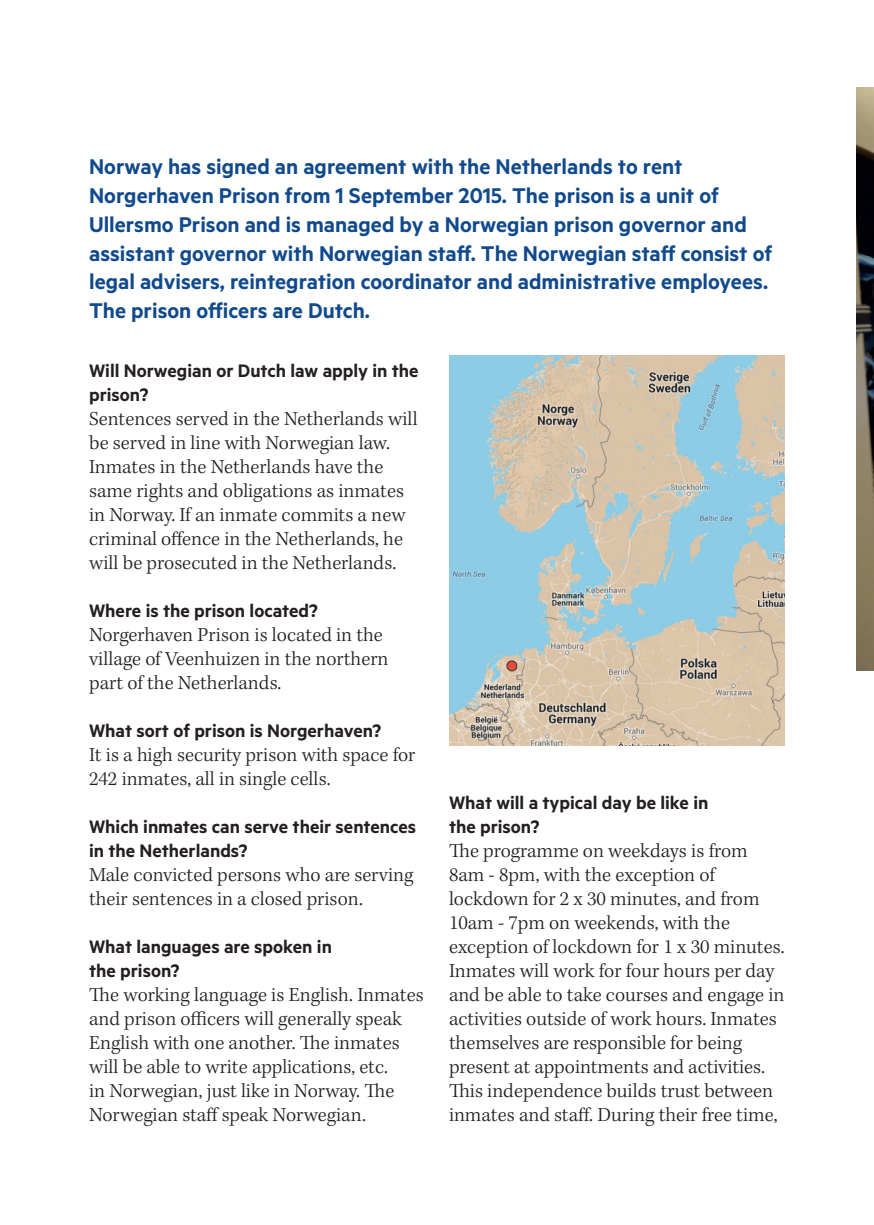
<style>
.page{position:relative;width:874px;height:1225px;background:#fff}
.page>*{position:absolute;margin:0;border:0;box-sizing:border-box;transform-origin:0 0}
.t1{font:600 24px/28.8px "Metric";color:#104a8c}
.t2{font:300 20.4px/24px "Kepler Std";color:#231f20}
.t3{font:600 20.4px/24px "Metric";color:#231f20}
</style>
<div class="page">
<img style="left:449px;top:356px;width:335px;height:390px">
<img style="left:856px;top:88px;width:17px;height:583px">
<p class="t1" style="left:89px;top:152px;width:684px">Norway has signed an agreement with the Netherlands to rent Norgerhaven Prison from 1 September 2015. The prison is a unit of Ullersmo Prison and is managed by a Norwegian prison governor and assistant governor with Norwegian staff. The Norwegian staff consist of legal advisers, reintegration coordinator and administrative employees.<br>The prison officers are Dutch.</p>
<p class="t3" style="left:89px;top:358px;width:331px">Will Norwegian or Dutch law apply in the prison?</p>
<p class="t2" style="left:89px;top:407px;width:330px">Sentences served in the Netherlands will be served in line with Norwegian law.<br>Inmates in the Netherlands have the same rights and obligations as inmates in Norway. If an inmate commits a new criminal offence in the Netherlands, he will be prosecuted in the Netherlands.</p>
<p class="t3" style="left:89px;top:598px;width:230px">Where is the prison located?</p>
<p class="t2" style="left:89px;top:623px;width:301px">Norgerhaven Prison is located in the village of Veenhuizen in the northern part of the Netherlands.</p>
<p class="t3" style="left:89px;top:718px;width:293px">What sort of prison is Norgerhaven?</p>
<p class="t2" style="left:89px;top:743px;width:328px">It is a high security prison with space for<br>242 inmates, all in single cells.</p>
<p class="t3" style="left:89px;top:814px;width:328px">Which inmates can serve their sentences in the Netherlands?</p>
<p class="t2" style="left:89px;top:863px;width:326px">Male convicted persons who are serving their sentences in a closed prison.</p>
<p class="t3" style="left:89px;top:934px;width:244px">What languages are spoken in the prison?</p>
<p class="t2" style="left:89px;top:983px;width:336px">The working language is English. Inmates and prison officers will generally speak English with one another. The inmates will be able to write applications, etc.<br>in Norwegian, just like in Norway. The Norwegian staff speak Norwegian.</p>
<p class="t3" style="left:449px;top:790px;width:261px">What will a typical day be like in the prison?</p>
<p class="t2" style="left:449px;top:839px;width:337px">The programme on weekdays is from 8am - 8pm, with the exception of lockdown for 2 x 30 minutes, and from 10am - 7pm on weekends, with the exception of lockdown for 1 x 30 minutes.<br>Inmates will work for four hours per day and be able to take courses and engage in activities outside of work hours. Inmates themselves are responsible for being present at appointments and activities.<br>This independence builds trust between inmates and staff. During their free time,</p>
</div>
